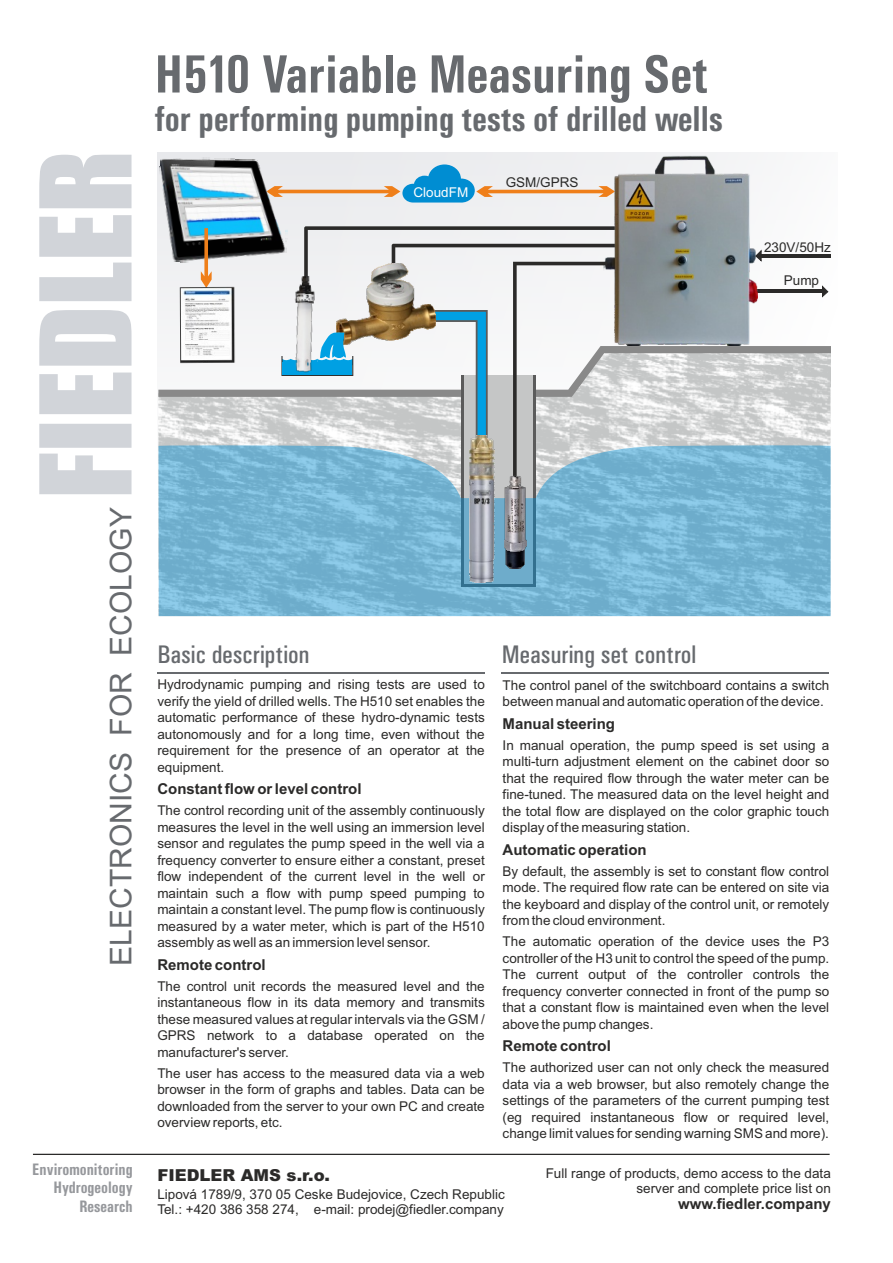
<style>
.page{position:relative;width:893px;height:1263px;background:#fff}
.page>*{position:absolute;margin:0;border:0;box-sizing:border-box;transform-origin:0 0}
.t1{font:700 54px "Univers Condensed";color:#676a6e;scale:.95 1}
.t2{font:700 36px "Univers Condensed";color:#676a6e;scale:.95 1}
.t3{font:30px "Arial";color:#676a6e}
.t4{font:25.5px "Univers Condensed";color:#676a6e;scale:1.04 1}
.t5{font:25.5px "Univers Condensed";color:#676a6e}
.t6{font:700 16.65px/18.1px "Univers Condensed";color:#96989c;text-align:right;scale:.94 1}
.t7{font:900 16.5px "Arial";color:#2b2a29}
.t8{font:700 15px "Arial";color:#2b2a29}
.t9{font:13.5px/16.5px "Arial";color:#2b2a29;text-align:justify}
.t10{font:13.5px "Arial";color:#fefefe}
</style>
<div class="page">
<div style="left:157px;top:152px;width:680px;height:331px;background:linear-gradient(to right,#e6e7eb,#f7f7f8)"></div>
<hr style="left:33px;top:1154px;width:797px;height:1px;background:#2b2a29">
<svg style="left:39px;top:155px;width:93px;height:339px"></svg>
<hr style="left:157px;top:672px;width:328px;height:1px;background:#676a6e">
<hr style="left:502px;top:672px;width:327px;height:2px;background:#676a6e">
<svg style="left:158px;top:510px;width:673px;height:106px;background:#76b5d3"></svg>
<img style="left:504px;top:510px;width:23px;height:59px">
<img style="left:470px;top:510px;width:25px;height:73px">
<svg style="left:290px;top:164px;width:312px;height:39px"></svg>
<img style="left:157px;top:156px;width:133px;height:110px">
<img style="left:602px;top:156px;width:156px;height:70px">
<svg style="left:158px;top:226px;width:673px;height:284px"></svg>
<h1 class="t1" style="left:155px;top:55px;width:584px">H510 Variable Measuring Set</h1>
<h2 class="t2" style="left:155px;top:106px;width:600px">for performing pumping tests of drilled wells</h2>
<p class="t10" style="left:414px;top:187px;width:56px">CloudFM</p>
<p class="t9" style="left:506px;top:175px;width:74px">GSM/GPRS</p>
<p class="t9" style="left:764px;top:240px;width:68px">230V/50Hz</p>
<p class="t9" style="left:784px;top:273px;width:37px">Pump</p>
<h3 class="t3" style="left:110px;top:966px;width:460px;rotate:-90deg">ELECTRONICS FOR ECOLOGY</h3>
<p class="t6" style="left:32px;top:1162px;width:108px">Enviromonitoring<br>Hydrogeology<br>Research</p>
<h3 class="t5" style="left:157px;top:646px;width:154px">Basic description</h3>
<h3 class="t4" style="left:502px;top:645px;width:189px">Measuring set control</h3>
<p class="t9" style="left:157px;top:677px;width:329px">Hydrodynamic pumping and rising tests are used to verify the yield of drilled wells. The H510 set enables the automatic performance of these hydro-dynamic tests autonomously and for a long time, even without the requirement for the presence of an operator at the equipment.</p>
<p class="t8" style="left:157px;top:783px;width:206px">Constant flow or level control</p>
<p class="t9" style="left:157px;top:803px;width:329px">The control recording unit of the assembly continuously measures the level in the well using an immersion level sensor and regulates the pump speed in the well via a frequency converter to ensure either a constant, preset flow independent of the current level in the well or maintain such a flow with pump speed pumping to maintain a constant level. The pump flow is continuously measured by a water meter, which is part of the H510 assembly as well as an immersion level sensor.</p>
<p class="t8" style="left:157px;top:959px;width:110px">Remote control</p>
<p class="t9" style="left:157px;top:979px;width:329px">The control unit records the measured level and the instantaneous flow in its data memory and transmits these measured values at regular intervals via the GSM / GPRS network to a database operated on the manufacturer's server.</p>
<p class="t9" style="left:157px;top:1066px;width:329px">The user has access to the measured data via a web browser in the form of graphs and tables. Data can be downloaded from the server to your own PC and create overview reports, etc.</p>
<p class="t9" style="left:503px;top:678px;width:328px">The control panel of the switchboard contains a switch between manual and automatic operation of the device.</p>
<p class="t8" style="left:503px;top:718px;width:114px">Manual steering</p>
<p class="t9" style="left:503px;top:738px;width:328px">In manual operation, the pump speed is set using a multi-turn adjustment element on the cabinet door so that the required flow through the water meter can be fine-tuned. The measured data on the level height and the total flow are displayed on the color graphic touch display of the measuring station.</p>
<p class="t8" style="left:503px;top:844px;width:146px">Automatic operation</p>
<p class="t9" style="left:503px;top:864px;width:328px">By default, the assembly is set to constant flow control mode. The required flow rate can be entered on site via the keyboard and display of the control unit, or remotely from the cloud environment.</p>
<p class="t9" style="left:503px;top:934px;width:328px">The automatic operation of the device uses the P3 controller of the H3 unit to control the speed of the pump.<br>The current output of the controller controls the frequency converter connected in front of the pump so that a constant flow is maintained even when the level above the pump changes.</p>
<p class="t8" style="left:503px;top:1040px;width:110px">Remote control</p>
<p class="t9" style="left:503px;top:1060px;width:328px">The authorized user can not only check the measured data via a web browser, but also remotely change the settings of the parameters of the current pumping test (eg required instantaneous flow or required level, change limit values for sending warning SMS and more).</p>
<p class="t7" style="left:157px;top:1169px;width:174px">FIEDLER AMS s.r.o.</p>
<p class="t9" style="left:157px;top:1187px;width:349px;line-height:15.1px">Lipová 1789/9, 370 05 Ceske Budejovice, Czech Republic<br>Tel.: +420 386 358 274, e-mail: prodej@fiedler.company</p>
<p class="t9" style="left:546px;top:1166px;width:287px;line-height:15.1px;text-align:right">Full range of products, demo access to the data server and complete price list on</p>
<p class="t8" style="left:678px;top:1198px;width:154px">www.fiedler.company</p>
</div>
